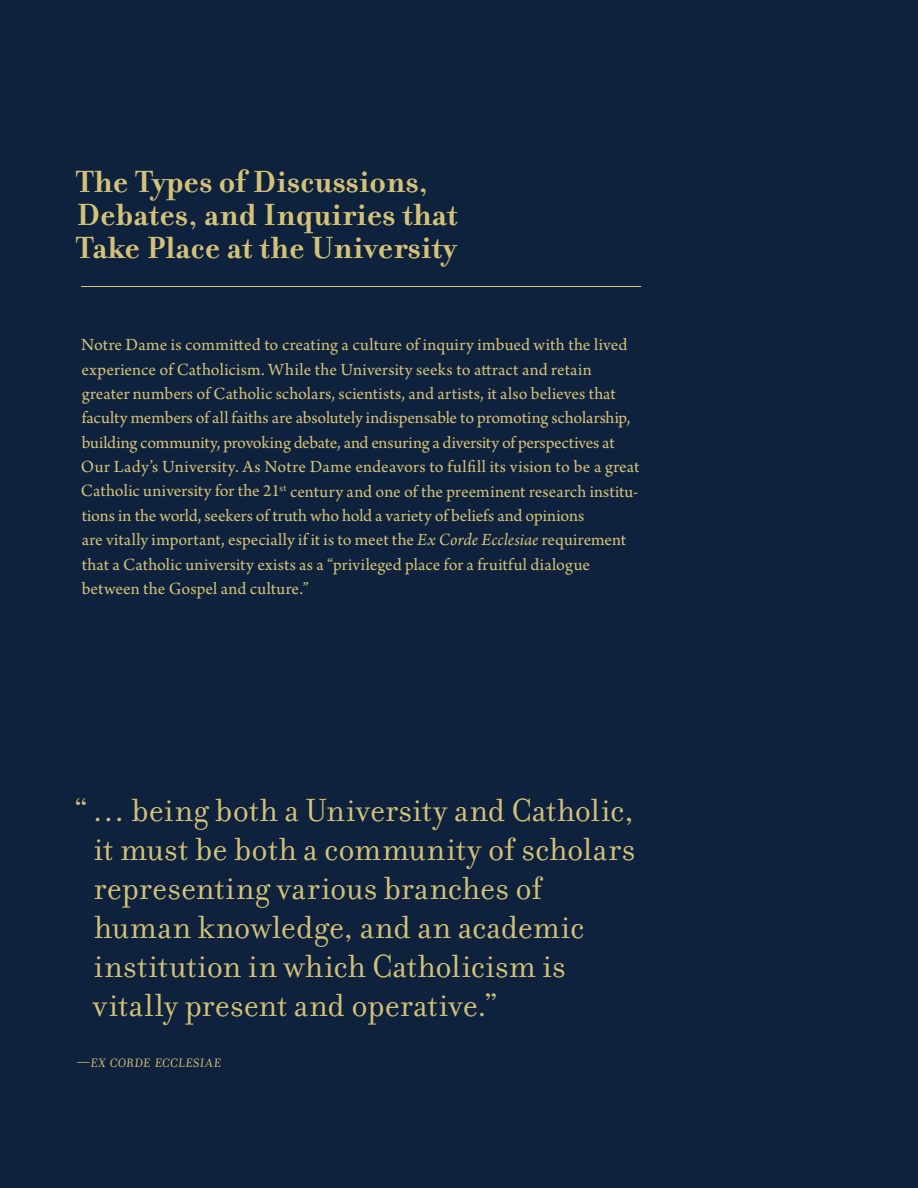
<style>
.page{position:relative;width:918px;height:1188px;background:#0f223d}
.page>*{position:absolute;margin:0;border:0;box-sizing:border-box;transform-origin:0 0}
.t1{font:34.5px/39px "Filosofia";letter-spacing:.005em;color:#d3c278}
.t2{font:700 33px/33px "Filosofia";letter-spacing:.015em;color:#d3c278}
.t3{font:18px/24.3px "Arno Pro";letter-spacing:.005em;color:#d3c278}
.t4{font:13.2px "Filosofia";color:#d3c278}
.s1{font-style:italic}
.s2{font-size:18.75px}
</style>
<div class="page">
<hr style="left:81px;top:286px;width:560px;height:1px;background:#d3c278">
<h2 class="t2" style="left:76px;top:166px;width:383px">The Types of Discussions,<br>Debates, and Inquiries that<br>Take Place at the University</h2>
<p class="t3" style="left:81px;top:334px;width:560px">Notre Dame is committed to creating a culture of inquiry imbued with the lived experience of Catholicism. While the University seeks to attract and retain greater numbers of Catholic scholars, scientists, and artists, it also believes that faculty members of all faiths are absolutely indispensable to promoting scholarship, building community, provoking debate, and ensuring a diversity of perspectives at Our Lady’s University. As Notre Dame endeavors to fulfill its vision to be a great Catholic university for the 21<sup>st</sup> century and one of the preeminent research institu&shy;tions in the world, seekers of truth who hold a variety of beliefs and opinions<br>are vitally important, especially if it is to meet the <span class="s1">Ex Corde Ecclesiae</span> requirement that a Catholic university exists as a “privileged place for a fruitful dialogue between the Gospel and culture.”</p>
<h1 class="t1" style="left:93px;top:791px;width:544px;text-indent:-19px">“ … being both a University and Catholic, it must be both a community of scholars representing various branches of human knowledge, and an academic institution in which Catholicism is vitally present and operative.”</h1>
<p class="t4" style="left:77px;top:1056px;width:147px"><span class="s2">—</span>EX CORDE ECCLESIAE</p>
</div>
